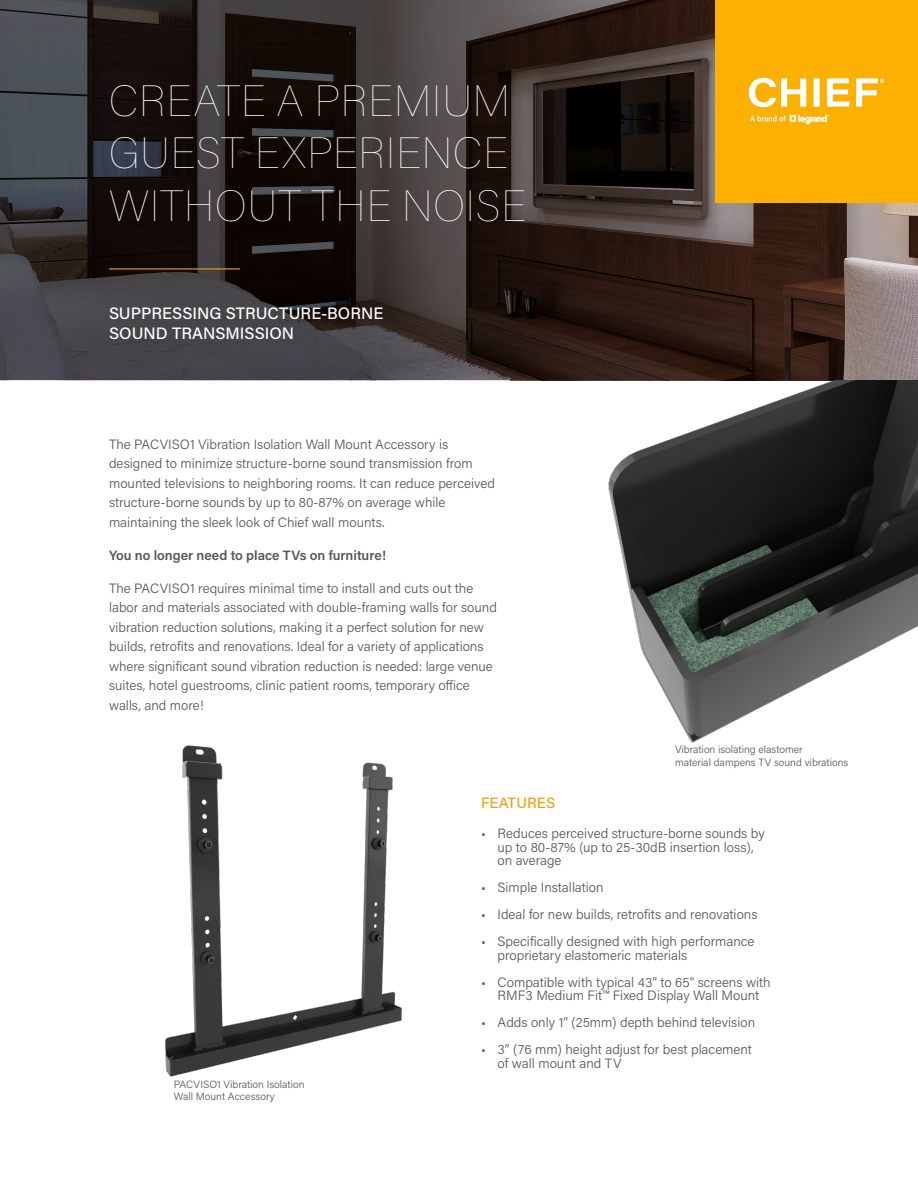
<style>
.page{position:relative;width:918px;height:1188px;background:#fff}
.page>*{position:absolute;margin:0;border:0;box-sizing:border-box;transform-origin:0 0}
.t1{font:100 43.5px/52.2px "Acumin Pro";letter-spacing:.025em;color:#fff}
.t2{font:500 16.5px/19.8px "Acumin Pro";color:#fff}
.t3{font:500 15px "Acumin Pro";letter-spacing:.005em;color:#eea118}
.t4{font:300 13.5px/19.5px "Acumin Pro";color:#53565a}
.t5{font:600 13.5px "Acumin Pro";color:#53565a}
.t6{font:300 10.5px/12.6px "Acumin Pro";color:#53565a}
</style>
<div class="page">
<svg style="left:0;top:0;width:918px;height:380px;background:#372e2c"></svg>
<hr style="left:109px;top:268px;width:131px;height:2px;background:#eea118">
<div style="left:715px;top:0;width:203px;height:202px;background:#fcb002"></div>
<img style="left:567px;top:380px;width:351px;height:363px">
<img style="left:165px;top:745px;width:237px;height:332px">
<p class="t1" style="left:109px;top:73px;width:418px">CREATE A PREMIUM<br>GUEST EXPERIENCE<br>WITHOUT THE NOISE</p>
<p class="t2" style="left:109px;top:303px;width:276px">SUPPRESSING STRUCTURE-BORNE<br>SOUND TRANSMISSION</p>
<p class="t4" style="left:109px;top:434px;width:387px">The PACVISO1 Vibration Isolation Wall Mount Accessory is designed to minimize structure-borne sound transmission from mounted televisions to neighboring rooms. It can reduce perceived structure-borne sounds by up to 80-87% on average while maintaining the sleek look of Chief wall mounts.</p>
<p class="t5" style="left:109px;top:546px;width:278px">You no longer need to place TVs on furniture!</p>
<p class="t4" style="left:109px;top:578px;width:389px">The PACVISO1 requires minimal time to install and cuts out the labor and materials associated with double-framing walls for sound vibration reduction solutions, making it a perfect solution for new builds, retrofits and renovations. Ideal for a variety of applications where significant sound vibration reduction is needed: large venue suites, hotel guestrooms, clinic patient rooms, temporary office walls, and more!</p>
<p class="t6" style="left:675px;top:743px;width:129px">Vibration isolating elastomer</p>
<p class="t6" style="left:675px;top:756px;width:175px">material dampens TV sound vibrations</p>
<p class="t6" style="left:174px;top:1077px;width:132px">PACVISO1 Vibration Isolation<br>Wall Mount Accessory</p>
<p class="t3" style="left:481px;top:793px;width:76px">FEATURES</p>
<p class="t4" style="left:498px;top:826px;width:269px;line-height:13.5px;text-indent:-16px">• Reduces perceived structure-borne sounds by up to 80-87% (up to 25-30dB insertion loss), on average</p>
<p class="t4" style="left:481px;top:877px;width:124px">• Simple Installation</p>
<p class="t4" style="left:481px;top:904px;width:278px">• Ideal for new builds, retrofits and renovations</p>
<p class="t4" style="left:498px;top:934px;width:258px;line-height:13.5px;text-indent:-16px">• Specifically designed with high performance proprietary elastomeric materials</p>
<p class="t4" style="left:481px;top:975px;width:291px;line-height:13.5px;text-align:center">• Compatible with typical 43” to 65” screens with<br>RMF3 Medium Fit™ Fixed Display Wall Mount</p>
<p class="t4" style="left:481px;top:1012px;width:276px">• Adds only 1” (25mm) depth behind television</p>
<p class="t4" style="left:498px;top:1042px;width:256px;line-height:13.5px;text-indent:-16px">• 3” (76 mm) height adjust for best placement of wall mount and TV</p>
</div>
